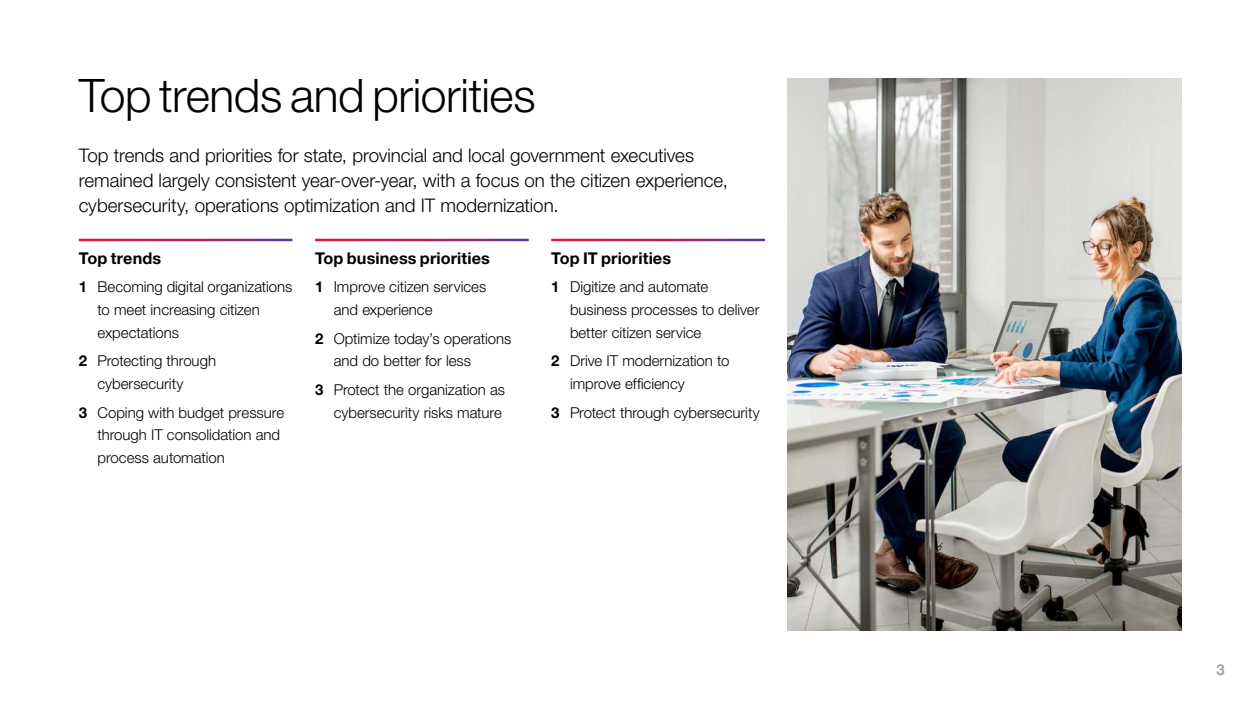
<style>
.page{position:relative;width:1260px;height:709px;background:#fff}
.page>*{position:absolute;margin:0;border:0;box-sizing:border-box;transform-origin:0 0}
.t1{font:300 46.25px "Helvetica Neue LT Pro";letter-spacing:-.01em;color:#000}
.t2{font:300 18.75px/25px "Helvetica Neue LT Pro";letter-spacing:-.005em;color:#000}
.t3{font:700 16.25px "Helvetica Neue LT Pro";letter-spacing:.005em;color:#000}
.t4{font:300 15px/22.5px "Helvetica Neue LT Pro";color:#000}
.t5{font:500 15px "Helvetica Neue LT Pro";color:#939598}
.s1{font-weight:700}
</style>
<div class="page">
<img style="left:788px;top:79px;width:393px;height:551px">
<h1 class="t1" style="left:79px;top:67px;width:459px">Top trends and priorities</h1>
<p class="t2" style="left:79px;top:142px;width:651px">Top trends and priorities for state, provincial and local government executives remained largely consistent year-over-year, with a focus on the citizen experience, cybersecurity, operations optimization and IT modernization.</p>
<p class="t3" style="left:79px;top:248px;width:84px">Top trends</p>
<p class="t4" style="left:98px;top:275px;width:196px;text-indent:-19px"><span class="s1">1</span> Becoming digital organizations to meet increasing citizen expectations</p>
<p class="t4" style="left:98px;top:349px;width:120px;text-indent:-19px"><span class="s1">2</span> Protecting through cybersecurity</p>
<p class="t4" style="left:98px;top:401px;width:188px;text-indent:-19px"><span class="s1">3</span> Coping with budget pressure through IT consolidation and process automation</p>
<p class="t3" style="left:315px;top:248px;width:176px">Top business priorities</p>
<p class="t4" style="left:334px;top:275px;width:154px;text-indent:-19px"><span class="s1">1</span> Improve citizen services and experience</p>
<p class="t4" style="left:334px;top:327px;width:179px;text-indent:-19px"><span class="s1">2</span> Optimize today’s operations and do better for less</p>
<p class="t4" style="left:315px;top:378px;width:192px;text-align:right"><span class="s1">3</span> Protect the organization as cybersecurity risks mature</p>
<p class="t3" style="left:551px;top:248px;width:121px">Top IT priorities</p>
<p class="t4" style="left:570px;top:275px;width:191px;text-indent:-19px"><span class="s1">1</span> Digitize and automate business processes to deliver better citizen service</p>
<p class="t4" style="left:570px;top:349px;width:161px;text-indent:-19px"><span class="s1">2</span> Drive IT modernization to improve efficiency</p>
<p class="t4" style="left:551px;top:401px;width:210px"><span class="s1">3</span> Protect through cybersecurity</p>
<p class="t5" style="left:1216px;top:660px;width:10px">3</p>
</div>
